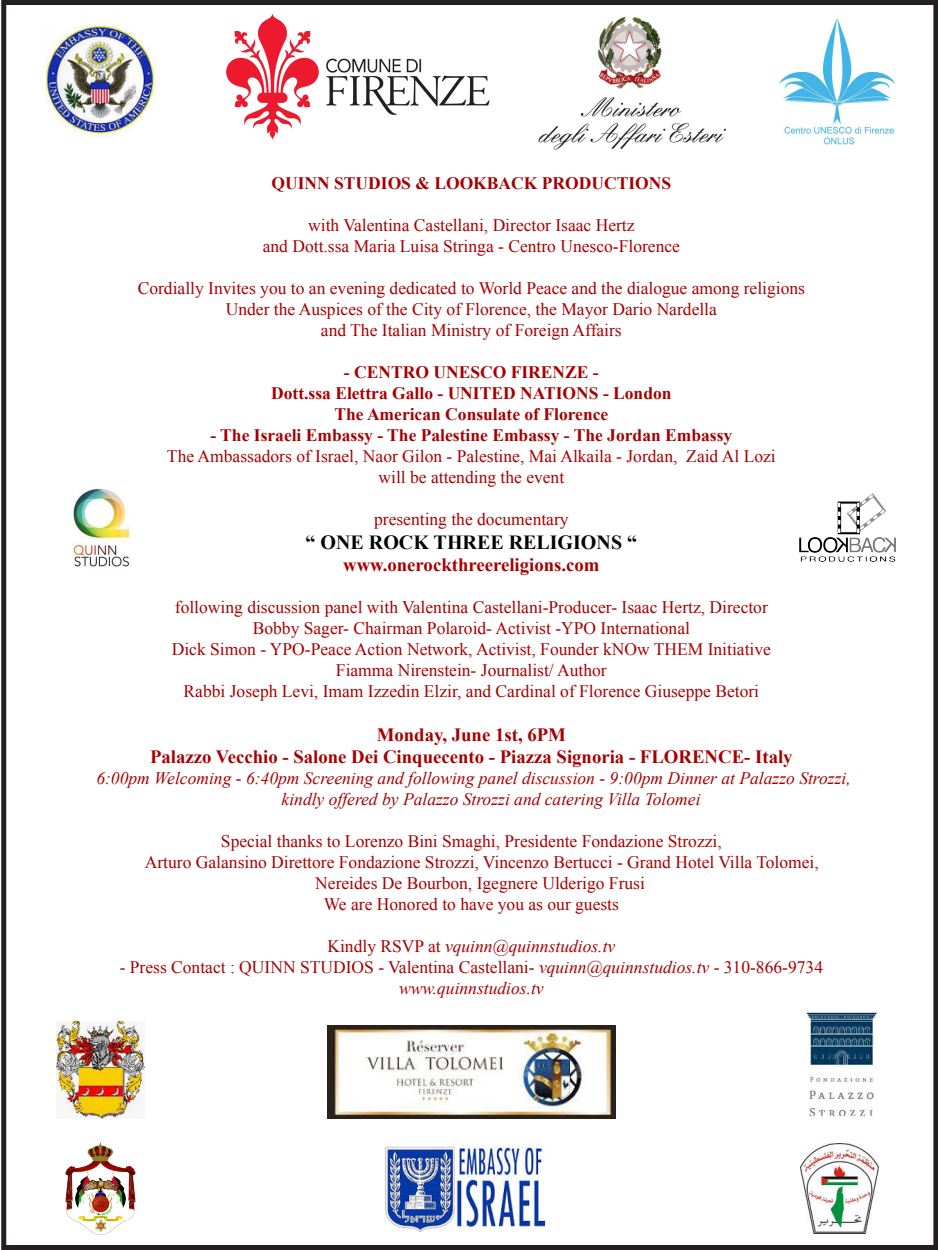
<style>
.page{position:relative;width:938px;height:1250px;background:#fff}
.page>*{position:absolute;margin:0;border:0;box-sizing:border-box;transform-origin:0 0}
.t1{font:700 20px "Times New Roman";color:#000}
.t2{font:700 18.75px "Times New Roman";color:#a60002}
.t3{font:17.5px "Times New Roman";color:#a60002}
.t4{font:italic 17.5px "Times New Roman";color:#a60002}
.t5{font:700 17.5px "Times New Roman";color:#a60002}
.s1{font-style:normal}
.s2{font-style:italic}
</style>
<div class="page">
<img style="left:779px;top:18px;width:115px;height:128px">
<img style="left:226px;top:14px;width:264px;height:126px">
<img style="left:45px;top:27px;width:111px;height:111px">
<img style="left:538px;top:16px;width:188px;height:134px">
<img style="left:805px;top:1012px;width:73px;height:105px">
<img style="left:57px;top:1021px;width:87px;height:98px">
<img style="left:327px;top:1026px;width:288px;height:93px">
<img style="left:65px;top:1142px;width:71px;height:93px">
<img style="left:385px;top:1146px;width:161px;height:85px">
<img style="left:800px;top:1144px;width:78px;height:90px">
<img style="left:71px;top:488px;width:59px;height:79px">
<img style="left:799px;top:494px;width:96px;height:68px">
<div style="left:1px;top:0;width:937px;height:1250px;border:5px solid #231f20"></div>
<p class="t5" style="left:271px;top:171px;width:401px">QUINN STUDIOS &amp; LOOKBACK PRODUCTIONS</p>
<p class="t3" style="left:308px;top:213px;width:328px">with Valentina Castellani, Director Isaac Hertz</p>
<p class="t3" style="left:263px;top:234px;width:419px">and Dott.ssa Maria Luisa Stringa - Centro Unesco-Florence</p>
<p class="t3" style="left:138px;top:276px;width:669px">Cordially Invites you to an evening dedicated to World Peace and the dialogue among religions</p>
<p class="t3" style="left:226px;top:297px;width:492px">Under the Auspices of the City of Florence, the Mayor Dario Nardella</p>
<p class="t3" style="left:321px;top:318px;width:302px">and The Italian Ministry of Foreign Affairs</p>
<p class="t5" style="left:344px;top:360px;width:256px">- CENTRO UNESCO FIRENZE -</p>
<p class="t5" style="left:271px;top:381px;width:402px">Dott.ssa Elettra Gallo - UNITED NATIONS - London</p>
<p class="t5" style="left:334px;top:402px;width:275px">The American Consulate of Florence</p>
<p class="t5" style="left:210px;top:423px;width:523px">- The Israeli Embassy - The Palestine Embassy - The Jordan Embassy</p>
<p class="t3" style="left:167px;top:444px;width:610px">The Ambassadors of Israel, Naor Gilon - Palestine, Mai Alkaila - Jordan, Zaid Al Lozi</p>
<p class="t3" style="left:378px;top:465px;width:187px">will be attending the event</p>
<p class="t3" style="left:374px;top:507px;width:196px">presenting the documentary</p>
<p class="t1" style="left:305px;top:528px;width:333px">“ ONE ROCK THREE RELIGIONS “</p>
<p class="t2" style="left:343px;top:552px;width:258px">www.onerockthreereligions.com</p>
<p class="t3" style="left:175px;top:596px;width:594px">following discussion panel with Valentina Castellani-Producer- Isaac Hertz, Director</p>
<p class="t3" style="left:253px;top:617px;width:439px">Bobby Sager- Chairman Polaroid- Activist -YPO International</p>
<p class="t3" style="left:172px;top:638px;width:600px">Dick Simon - YPO-Peace Action Network, Activist, Founder kNOw THEM Initiative</p>
<p class="t3" style="left:336px;top:659px;width:272px">Fiamma Nirenstein- Journalist/ Author</p>
<p class="t3" style="left:184px;top:680px;width:577px">Rabbi Joseph Levi, Imam Izzedin Elzir, and Cardinal of Florence Giuseppe Betori</p>
<p class="t2" style="left:377px;top:721px;width:191px">Monday, June 1st, 6PM</p>
<p class="t2" style="left:150px;top:744px;width:644px">Palazzo Vecchio - Salone Dei Cinquecento - Piazza Signoria - FLORENCE- Italy</p>
<p class="t4" style="left:96px;top:766px;width:755px">6:00pm Welcoming - 6:40pm Screening and following panel discussion - 9:00pm Dinner at Palazzo Strozzi,</p>
<p class="t4" style="left:281px;top:787px;width:420px">kindly offered by Palazzo Strozzi and catering Villa Tolomei</p>
<p class="t3" style="left:221px;top:830px;width:502px">Special thanks to Lorenzo Bini Smaghi, Presidente Fondazione Strozzi,</p>
<p class="t3" style="left:145px;top:851px;width:675px">Arturo Galansino Direttore Fondazione Strozzi, Vincenzo Bertucci - Grand Hotel Villa Tolomei,</p>
<p class="t3" style="left:315px;top:872px;width:331px">Nereides De Bourbon, Igegnere Ulderigo Frusi</p>
<p class="t3" style="left:324px;top:893px;width:297px">We are Honored to have you as our guests</p>
<p class="t4" style="left:327px;top:934px;width:289px"><span class="s1">Kindly RSVP at</span> vquinn@quinnstudios.tv</p>
<p class="t3" style="left:120px;top:956px;width:705px">- Press Contact : QUINN STUDIOS - Valentina Castellani- <span class="s2">vquinn@quinnstudios.tv</span> - 310-866-9734</p>
<p class="t4" style="left:399px;top:976px;width:146px">www.quinnstudios.tv</p>
</div>
